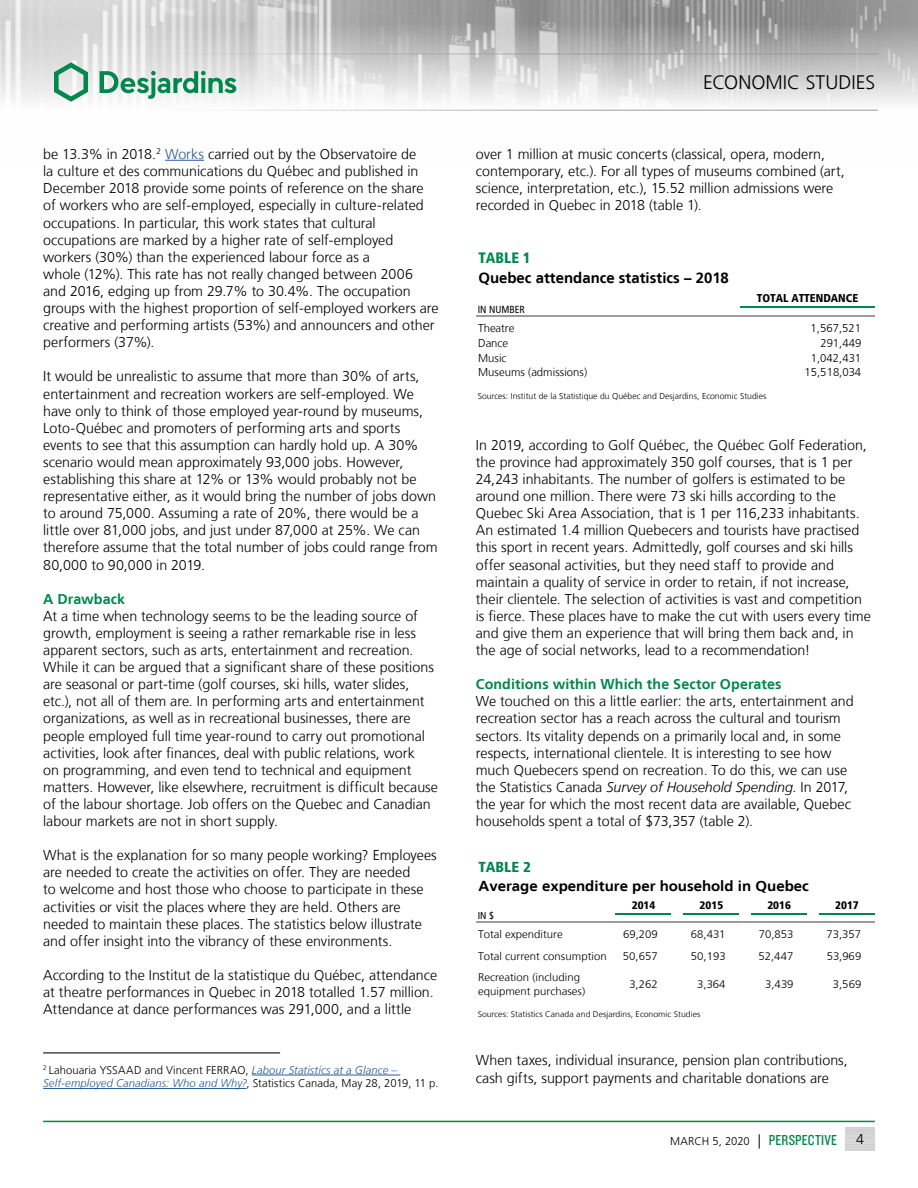
<style>
.page{position:relative;width:918px;height:1188px;background:#fff}
.page>*{position:absolute;margin:0;border:0;box-sizing:border-box;transform-origin:0 0}
.t1{font:300 19.5px "Frutiger LT";letter-spacing:.005em;color:#000}
.t2{font:italic 700 15px "Frutiger LT";color:#000}
.t3{font:900 condensed 15px "Frutiger LT";color:#00874e}
.t4{font:italic 700 14.4px "Frutiger LT";color:#000;scale:1.04 1}
.t5{font:900 condensed 14.4px "Frutiger LT";color:#00874e;scale:1.04 1}
.t6{font:300 14.25px/17.1px "Frutiger LT";color:#000}
.t7{font:700 14.25px "Frutiger LT";letter-spacing:.005em;color:#00874e}
.t8{font:300 11.4px "Frutiger LT";letter-spacing:.005em;color:#000}
.t9{font:900 condensed 11.4px "Frutiger LT";color:#000}
.t10{font:300 11.25px "Frutiger LT";letter-spacing:.01em;color:#000}
.t11{font:italic 300 11.25px "Frutiger LT";letter-spacing:.01em;color:#275b9b}
.t12{font:300 10.95px/14px "Frutiger LT";letter-spacing:.005em;color:#000;scale:1.04 1}
.t13{font:900 condensed 10.95px "Frutiger LT";color:#000;scale:1.04 1}
.t14{font:condensed 10.2px "Frutiger LT";color:#000}
.t15{font:condensed 9.9px "Frutiger LT";color:#000;scale:1.04 1}
.t16{font:300 8.55px "Frutiger LT";letter-spacing:.005em;color:#000}
.t17{font:300 8.25px "Frutiger LT";letter-spacing:.005em;color:#000;scale:1.04 1}
.s1{color:#275b9b}
.s2{font-style:italic;color:#275b9b}
.s3{font-style:normal;color:#000}
.s4{font-style:italic}
.s5{font-size:14.25px}
.s6{font-family:"Knockout 29 Junior Ltweight";font-weight:400;font-size:15px;color:#00874e}
</style>
<div class="page">
<img style="left:0;top:0;width:918px;height:161px">
<hr style="left:0;top:54px;width:878px;height:1px;background:#9d9d9c">
<hr style="left:0;top:110px;width:878px;height:1px;background:#9d9d9c">
<svg style="left:54px;top:62px;width:34px;height:40px"></svg>
<svg style="left:100px;top:71px;width:136px;height:28px"></svg>
<hr style="left:43px;top:1121px;width:832px;height:1px;background:#00874e">
<hr style="left:43px;top:1052px;width:237px;height:2px;background:#4a4a49">
<hr style="left:476px;top:922px;width:398px;height:1px;background:#9d9c9c">
<hr style="left:819px;top:914px;width:55px;height:1px;background:#00874e">
<hr style="left:751px;top:914px;width:55px;height:1px;background:#00874e">
<hr style="left:683px;top:914px;width:56px;height:1px;background:#00874e">
<hr style="left:616px;top:914px;width:55px;height:1px;background:#00874e">
<hr style="left:476px;top:315px;width:398px;height:1px;background:#9d9c9c">
<hr style="left:740px;top:307px;width:134px;height:1px;background:#00874e">
<hr style="left:165px;top:160px;width:39px;height:1px;background:#275b9b">
<hr style="left:252px;top:1075px;width:148px;height:1px;background:#275b9b">
<hr style="left:43px;top:1088px;width:203px;height:1px;background:#275b9b">
<p class="t6" style="left:43px;top:146px;width:397px">be 13.3% in 2018.<sup>2</sup> <span class="s1">Works</span> carried out by the Observatoire de<br>la culture et des communications du Québec and published in December 2018 provide some points of reference on the share of workers who are self-employed, especially in culture-related occupations. In particular, this work states that cultural occupations are marked by a higher rate of self-employed workers (30%) than the experienced labour force as a<br>whole (12%). This rate has not really changed between 2006 and 2016, edging up from 29.7% to 30.4%. The occupation groups with the highest proportion of self-employed workers are creative and performing artists (53%) and announcers and other performers (37%).</p>
<p class="t6" style="left:43px;top:368px;width:396px">It would be unrealistic to assume that more than 30% of arts, entertainment and recreation workers are self-employed. We have only to think of those employed year-round by museums, Loto-Québec and promoters of performing arts and sports events to see that this assumption can hardly hold up. A 30% scenario would mean approximately 93,000 jobs. However, establishing this share at 12% or 13% would probably not be representative either, as it would bring the number of jobs down to around 75,000. Assuming a rate of 20%, there would be a little over 81,000 jobs, and just under 87,000 at 25%. We can therefore assume that the total number of jobs could range from 80,000 to 90,000 in 2019.</p>
<h5 class="t7" style="left:43px;top:590px;width:83px">A Drawback</h5>
<p class="t6" style="left:43px;top:608px;width:376px">At a time when technology seems to be the leading source of growth, employment is seeing a rather remarkable rise in less apparent sectors, such as arts, entertainment and recreation.</p>
<p class="t6" style="left:43px;top:659px;width:392px">While it can be argued that a significant share of these positions</p>
<p class="t6" style="left:43px;top:676px;width:383px">are seasonal or part-time (golf courses, ski hills, water slides, etc.), not all of them are. In performing arts and entertainment organizations, as well as in recreational businesses, there are people employed full time year-round to carry out promotional</p>
<p class="t6" style="left:43px;top:744px;width:396px">activities, look after finances, deal with public relations, work<br>on programming, and even tend to technical and equipment matters. However, like elsewhere, recruitment is difficult because</p>
<p class="t6" style="left:43px;top:796px;width:389px">of the labour shortage. Job offers on the Quebec and Canadian labour markets are not in short supply.</p>
<p class="t6" style="left:43px;top:847px;width:395px">What is the explanation for so many people working? Employees are needed to create the activities on offer. They are needed<br>to welcome and host those who choose to participate in these activities or visit the places where they are held. Others are needed to maintain these places. The statistics below illustrate and offer insight into the vibrancy of these environments.</p>
<p class="t6" style="left:43px;top:967px;width:396px">According to the Institut de la statistique du Québec, attendance</p>
<p class="t6" style="left:43px;top:984px;width:392px">at theatre performances in Quebec in 2018 totalled 1.57 million.<br>Attendance at dance performances was 291,000, and a little</p>
<p class="t10" style="left:43px;top:1064px;width:355px"><sup>2</sup> Lahouaria YSSAAD and Vincent FERRAO, <span class="s2">Labour Statistics at a Glance –</span></p>
<p class="t11" style="left:43px;top:1077px;width:397px">Self-employed Canadians: Who and Why?<span class="s3">, Statistics Canada, May 28, 2019, 11 p.</span></p>
<h1 class="t1" style="left:703px;top:72px;width:174px">ECONOMIC STUDIES</h1>
<p class="t6" style="left:476px;top:146px;width:371px">over 1 million at music concerts (classical, opera, modern, contemporary, etc.). For all types of museums combined (art, science, interpretation, etc.), 15.52 million admissions were recorded in Quebec in 2018 (table 1).</p>
<h5 class="t3" style="left:478px;top:249px;width:54px">TABLE 1</h5>
<p class="t2" style="left:479px;top:269px;width:252px">Quebec attendance statistics – 2018</p>
<p class="t9" style="left:757px;top:291px;width:103px">TOTAL ATTENDANCE</p>
<p class="t14" style="left:478px;top:303px;width:48px">IN NUMBER</p>
<p class="t8" style="left:478px;top:322px;width:38px">Theatre</p>
<p class="t8" style="left:811px;top:322px;width:52px">1,567,521</p>
<p class="t8" style="left:478px;top:336px;width:32px">Dance</p>
<p class="t8" style="left:820px;top:336px;width:42px">291,449</p>
<p class="t8" style="left:478px;top:351px;width:30px">Music</p>
<p class="t8" style="left:811px;top:351px;width:52px">1,042,431</p>
<p class="t8" style="left:478px;top:366px;width:111px">Museums (admissions)</p>
<p class="t8" style="left:805px;top:366px;width:58px">15,518,034</p>
<p class="t16" style="left:478px;top:391px;width:290px">Sources: Institut de la Statistique du Québec and Desjardins, Economic Studies</p>
<p class="t6" style="left:476px;top:437px;width:393px">In 2019, according to Golf Québec, the Québec Golf Federation, the province had approximately 350 golf courses, that is 1 per 24,243 inhabitants. The number of golfers is estimated to be around one million. There were 73 ski hills according to the Quebec Ski Area Association, that is 1 per 116,233 inhabitants.<br>An estimated 1.4 million Quebecers and tourists have practised this sport in recent years. Admittedly, golf courses and ski hills offer seasonal activities, but they need staff to provide and</p>
<p class="t6" style="left:476px;top:573px;width:375px">maintain a quality of service in order to retain, if not increase,</p>
<p class="t6" style="left:476px;top:591px;width:388px">their clientele. The selection of activities is vast and competition</p>
<p class="t6" style="left:476px;top:608px;width:397px">is fierce. These places have to make the cut with users every time</p>
<p class="t6" style="left:476px;top:625px;width:379px">and give them an experience that will bring them back and, in the age of social networks, lead to a recommendation!</p>
<p class="t7" style="left:476px;top:676px;width:307px">Conditions within Which the Sector Operates</p>
<p class="t6" style="left:476px;top:693px;width:379px">We touched on this a little earlier: the arts, entertainment and recreation sector has a reach across the cultural and tourism sectors. Its vitality depends on a primarily local and, in some respects, international clientele. It is interesting to see how much Quebecers spend on recreation. To do this, we can use the Statistics Canada <span class="s4">Survey of Household Spending</span>. In 2017, the year for which the most recent data are available, Quebec households spent a total of $73,357 (table 2).</p>
<h5 class="t5" style="left:478px;top:858px;width:52px">TABLE 2</h5>
<p class="t4" style="left:479px;top:877px;width:319px">Average expenditure per household in Quebec</p>
<p class="t13" style="left:632px;top:899px;width:24px">2014</p>
<p class="t13" style="left:700px;top:899px;width:24px">2015</p>
<p class="t13" style="left:767px;top:899px;width:24px">2016</p>
<p class="t13" style="left:835px;top:899px;width:24px">2017</p>
<p class="t15" style="left:478px;top:910px;width:17px">IN $</p>
<p class="t12" style="left:478px;top:928px;width:83px">Total expenditure</p>
<p class="t12" style="left:623px;top:928px;width:35px">69,209</p>
<p class="t12" style="left:691px;top:928px;width:35px">68,431</p>
<p class="t12" style="left:759px;top:928px;width:35px">70,853</p>
<p class="t12" style="left:827px;top:928px;width:35px">73,357</p>
<p class="t12" style="left:478px;top:949px;width:125px">Total current consumption</p>
<p class="t12" style="left:623px;top:949px;width:35px">50,657</p>
<p class="t12" style="left:691px;top:949px;width:35px">50,193</p>
<p class="t12" style="left:758px;top:949px;width:35px">52,447</p>
<p class="t12" style="left:827px;top:949px;width:35px">53,969</p>
<p class="t12" style="left:478px;top:971px;width:104px">Recreation (including equipment purchases)</p>
<p class="t12" style="left:629px;top:978px;width:29px">3,262</p>
<p class="t12" style="left:697px;top:978px;width:29px">3,364</p>
<p class="t12" style="left:765px;top:978px;width:29px">3,439</p>
<p class="t12" style="left:833px;top:978px;width:29px">3,569</p>
<p class="t17" style="left:478px;top:1010px;width:216px">Sources: Statistics Canada and Desjardins, Economic Studies</p>
<p class="t6" style="left:476px;top:1052px;width:373px">When taxes, individual insurance, pension plan contributions,</p>
<p class="t6" style="left:476px;top:1069px;width:355px">cash gifts, support payments and charitable donations are</p>
<p class="t10" style="left:670px;top:1135px;width:168px">MARCH 5, 2020 <span class="s5">|</span> <span class="s6">PERSPECTIVE</span></p>
<p class="t6" style="left:856px;top:1131px;width:9px">4</p>
</div>
